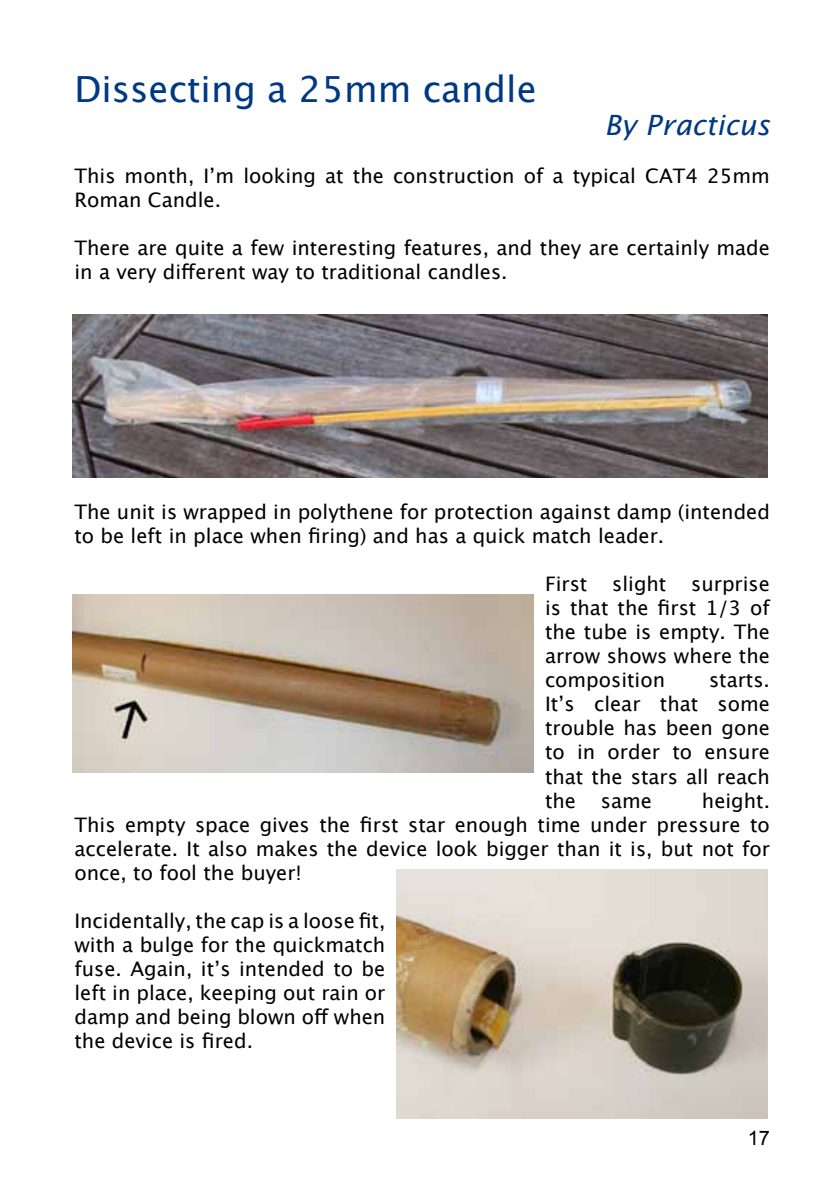
<style>
.page{position:relative;width:840px;height:1191px;background:#fff}
.page>*{position:absolute;margin:0;border:0;box-sizing:border-box;transform-origin:0 0}
.t1{font:36px "Lucida Sans";color:#003882}
.t2{font:italic 28px "Lucida Sans";color:#003882}
.t3{font:20px/24px "Lucida Sans";color:#000;text-align:justify}
.t4{font:20px "Arial";color:#000}
</style>
<div class="page">
<img style="left:72px;top:315px;width:695px;height:162px">
<img style="left:72px;top:594px;width:461px;height:178px">
<img style="left:396px;top:869px;width:371px;height:250px">
<h1 class="t1" style="left:74px;top:68px;width:463px">Dissecting a 25mm candle</h1>
<h2 class="t2" style="left:604px;top:109px;width:167px">By Practicus</h2>
<p class="t3" style="left:74px;top:164px;width:696px">This month, I’m looking at the construction of a typical CAT4 25mm<br>Roman Candle.</p>
<p class="t3" style="left:74px;top:236px;width:696px">There are quite a few interesting features, and they are certainly made in a very different way to traditional candles.</p>
<p class="t3" style="left:74px;top:500px;width:696px">The unit is wrapped in polythene for protection against damp (intended to be left in place when firing) and has a quick match leader.</p>
<p class="t3" style="left:544px;top:572px;width:226px">First slight surprise is that the first 1/3 of the tube is empty. The arrow shows where the composition</p>
<p class="t3" style="left:544px;top:668px;width:226px;text-indent:164px">starts.<br>It’s clear that some trouble has been gone to in order to ensure that the stars all reach the same</p>
<p class="t3" style="left:74px;top:788px;width:696px;text-indent:627px">height.<br>This empty space gives the first star enough time under pressure to accelerate. It also makes the device look bigger than it is, but not for once, to fool the buyer!</p>
<p class="t3" style="left:74px;top:908px;width:312px">Incidentally, the cap is a loose fit, with a bulge for the quickmatch fuse. Again, it’s intended to be left in place, keeping out rain or damp and being blown off when the device is fired.</p>
<p class="t4" style="left:747px;top:1124px;width:24px">17</p>
</div>
